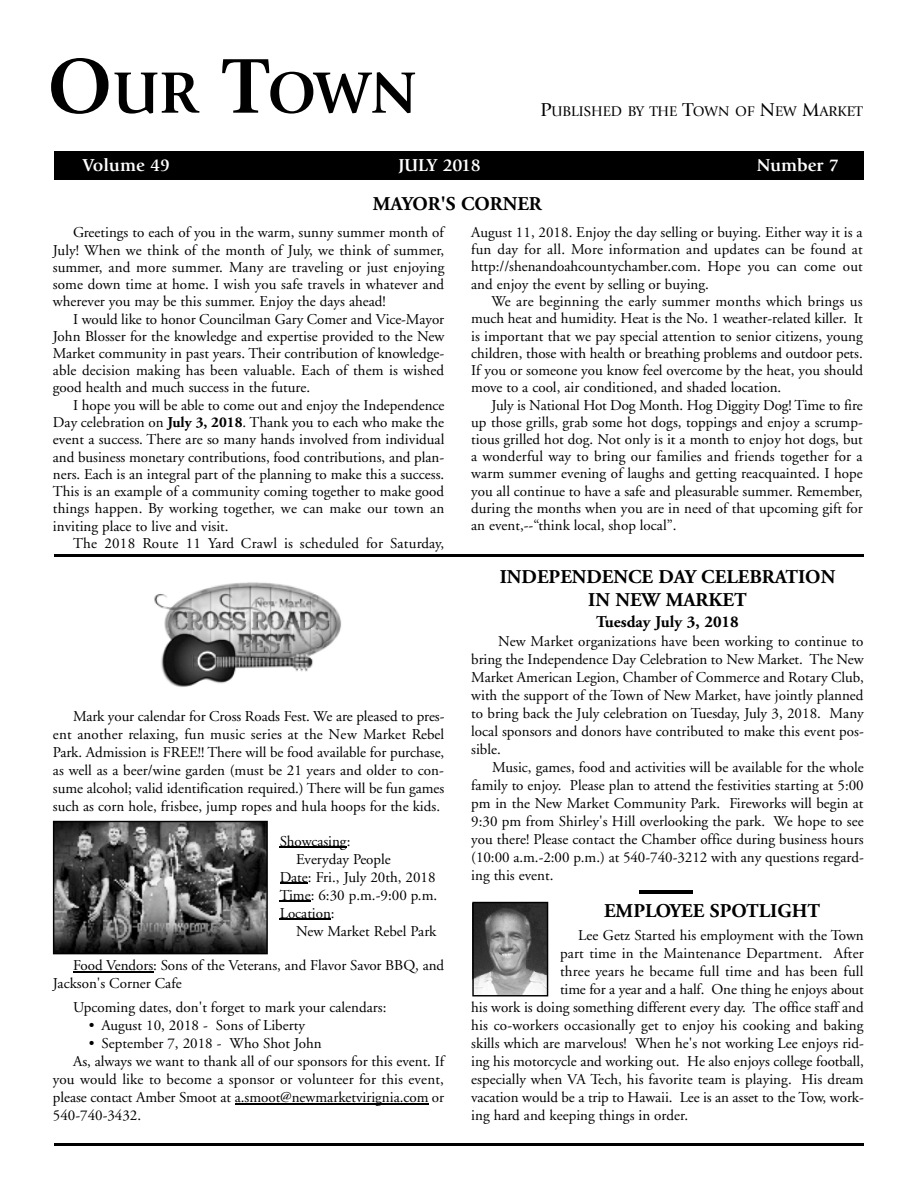
<style>
.page{position:relative;width:918px;height:1188px;background:#fff}
.page>*{position:absolute;margin:0;border:0;box-sizing:border-box;transform-origin:0 0}
.t1{font:700 60.75px "Giovanni";color:#000}
.t2{font:700 19.5px/23.4px "Adobe Garamond";color:#000;text-align:center}
.t3{font:700 18px "Giovanni";color:#fff}
.t4{font:700 16.5px "Adobe Garamond";color:#000}
.t5{font:15px/17.2px "Adobe Garamond";color:#000;text-align:justify}
.t6{font:15px "Adobe Garamond";letter-spacing:.02em;color:#000}
.t7{font:14.55px "Giovanni";color:#000}
.s1{font-size:81px}
.s2{font-size:19.5px}
.s3{font-weight:700}
</style>
<div class="page">
<hr style="left:54px;top:1143px;width:810px;height:3px;background:#000">
<div style="left:54px;top:151px;width:810px;height:28px;background:#000"></div>
<hr style="left:54px;top:554px;width:810px;height:3px;background:#000">
<svg style="left:472px;top:902px;width:76px;height:94px;background:#707070"></svg>
<hr style="left:639px;top:891px;width:54px;height:3px;background:#000">
<img style="left:154px;top:582px;width:187px;height:105px">
<svg style="left:280px;top:847px;width:31px;height:1px"></svg>
<hr style="left:311px;top:847px;width:36px;height:1px;background:#000">
<svg style="left:280px;top:883px;width:28px;height:1px"></svg>
<svg style="left:280px;top:901px;width:31px;height:1px"></svg>
<hr style="left:280px;top:919px;width:51px;height:1px;background:#000">
<svg style="left:73px;top:971px;width:42px;height:1px"></svg>
<hr style="left:115px;top:971px;width:38px;height:1px;background:#000">
<hr style="left:235px;top:1103px;width:71px;height:1px;background:#000">
<hr style="left:306px;top:1103px;width:32px;height:1px;background:#000">
<hr style="left:338px;top:1103px;width:91px;height:1px;background:#000">
<svg style="left:53px;top:821px;width:215px;height:133px;background:#555"></svg>
<h1 class="t1" style="left:47px;top:69px;width:371px"><span class="s1">O</span>UR <span class="s1">T</span>OWN</h1>
<p class="t7" style="left:540px;top:105px;width:324px"><span class="s2">P</span>UBLISHED BY THE <span class="s2">T</span>OWN OF <span class="s2">N</span>EW <span class="s2">M</span>ARKET</p>
<p class="t3" style="left:83px;top:158px;width:89px">Volume 49</p>
<p class="t3" style="left:399px;top:158px;width:84px">JULY 2018</p>
<p class="t3" style="left:757px;top:158px;width:84px">Number 7</p>
<h2 class="t2" style="left:373px;top:194px;width:170px">MAYOR'S CORNER</h2>
<p class="t5" style="left:53px;top:225px;width:393px;text-indent:20px">Greetings to each of you in the warm, sunny summer month of July! When we think of the month of July, we think of summer, summer, and more summer. Many are traveling or just enjoying some down time at home. I wish you safe travels in whatever and wherever you may be this summer. Enjoy the days ahead!</p>
<p class="t5" style="left:53px;top:312px;width:393px;text-indent:20px">I would like to honor Councilman Gary Comer and Vice-Mayor John Blosser for the knowledge and expertise provided to the New Market community in past years. Their contribution of knowledge&shy;able decision making has been valuable. Each of them is wished good health and much success in the future.</p>
<p class="t5" style="left:53px;top:398px;width:393px;text-indent:20px">I hope you will be able to come out and enjoy the Independence Day celebration on <span class="s3">July 3, 2018</span>. Thank you to each who make the event a success. There are so many hands involved from individual and business monetary contributions, food contributions, and plan&shy;ners. Each is an integral part of the planning to make this a success.<br>This is an example of a community coming together to make good things happen. By working together, we can make our town an inviting place to live and visit.</p>
<p class="t6" style="left:73px;top:537px;width:373px">The 2018 Route 11 Yard Crawl is scheduled for Saturday,</p>
<p class="t5" style="left:471px;top:225px;width:393px">August 11, 2018. Enjoy the day selling or buying. Either way it is a fun day for all. More information and updates can be found at http://shenandoahcountychamber.com. Hope you can come out and enjoy the event by selling or buying.</p>
<p class="t5" style="left:471px;top:294px;width:393px;text-indent:20px">We are beginning the early summer months which brings us much heat and humidity. Heat is the No. 1 weather-related killer. It is important that we pay special attention to senior citizens, young children, those with health or breathing problems and outdoor pets.<br>If you or someone you know feel overcome by the heat, you should move to a cool, air conditioned, and shaded location.</p>
<p class="t5" style="left:471px;top:398px;width:393px;text-indent:20px">July is National Hot Dog Month. Hog Diggity Dog! Time to fire up those grills, grab some hot dogs, toppings and enjoy a scrump&shy;tious grilled hot dog. Not only is it a month to enjoy hot dogs, but a wonderful way to bring our families and friends together for a warm summer evening of laughs and getting reacquainted. I hope you all continue to have a safe and pleasurable summer. Remember, during the months when you are in need of that upcoming gift for an event,--“think local, shop local”.</p>
<p class="t5" style="left:53px;top:709px;width:393px;line-height:18px;text-indent:20px">Mark your calendar for Cross Roads Fest. We are pleased to pres&shy;ent another relaxing, fun music series at the New Market Rebel Park. Admission is FREE!! There will be food available for purchase, as well as a beer/wine garden (must be 21 years and older to con&shy;sume alcohol; valid identification required.) There will be fun games such as corn hole, frisbee, jump ropes and hula hoops for the kids.</p>
<p class="t5" style="left:280px;top:834px;width:72px">Showcasing:</p>
<p class="t5" style="left:296px;top:852px;width:96px">Everyday People</p>
<p class="t5" style="left:280px;top:870px;width:157px">Date: Fri., July 20th, 2018</p>
<p class="t5" style="left:280px;top:888px;width:159px">Time: 6:30 p.m.-9:00 p.m.</p>
<p class="t5" style="left:280px;top:906px;width:56px">Location:</p>
<p class="t5" style="left:296px;top:924px;width:142px">New Market Rebel Park</p>
<p class="t5" style="left:53px;top:958px;width:393px;line-height:18px;text-indent:20px">Food Vendors: Sons of the Veterans, and Flavor Savor BBQ, and<br>Jackson's Corner Cafe</p>
<p class="t5" style="left:73px;top:1000px;width:315px">Upcoming dates, don't forget to mark your calendars:</p>
<p class="t5" style="left:89px;top:1018px;width:218px">• August 10, 2018 - Sons of Liberty</p>
<p class="t5" style="left:89px;top:1036px;width:234px">• September 7, 2018 - Who Shot John</p>
<p class="t5" style="left:73px;top:1054px;width:373px">As, always we want to thank all of our sponsors for this event. If</p>
<p class="t5" style="left:53px;top:1072px;width:392px">you would like to become a sponsor or volunteer for this event,</p>
<p class="t5" style="left:53px;top:1090px;width:393px">please contact Amber Smoot at a.smoot@newmarketvirignia.com or</p>
<p class="t5" style="left:53px;top:1108px;width:90px">540-740-3432.</p>
<h2 class="t2" style="left:500px;top:567px;width:337px">INDEPENDENCE DAY CELEBRATION<br>IN NEW MARKET</h2>
<p class="t4" style="left:596px;top:616px;width:144px">Tuesday July 3, 2018</p>
<p class="t5" style="left:471px;top:634px;width:394px;line-height:18px;text-indent:27px">New Market organizations have been working to continue to bring the Independence Day Celebration to New Market. The New Market American Legion, Chamber of Commerce and Rotary Club, with the support of the Town of New Market, have jointly planned to bring back the July celebration on Tuesday, July 3, 2018. Many local sponsors and donors have contributed to make this event pos&shy;sible.</p>
<p class="t5" style="left:471px;top:760px;width:394px;line-height:18px;text-indent:21px">Music, games, food and activities will be available for the whole family to enjoy. Please plan to attend the festivities starting at 5:00 pm in the New Market Community Park. Fireworks will begin at 9:30 pm from Shirley's Hill overlooking the park. We hope to see you there! Please contact the Chamber office during business hours (10:00 a.m.-2:00 p.m.) at 540-740-3212 with any questions regard&shy;ing this event.</p>
<h2 class="t2" style="left:604px;top:900px;width:218px">EMPLOYEE SPOTLIGHT</h2>
<p class="t5" style="left:578px;top:928px;width:287px">Lee Getz Started his employment with the Town</p>
<p class="t5" style="left:560px;top:946px;width:305px">part time in the Maintenance Department. After</p>
<p class="t5" style="left:560px;top:964px;width:305px">three years he became full time and has been full</p>
<p class="t5" style="left:560px;top:982px;width:305px">time for a year and a half. One thing he enjoys about</p>
<p class="t5" style="left:471px;top:1000px;width:394px">his work is doing something different every day. The office staff and</p>
<p class="t5" style="left:471px;top:1018px;width:394px">his co-workers occasionally get to enjoy his cooking and baking</p>
<p class="t5" style="left:471px;top:1036px;width:394px">skills which are marvelous! When he's not working Lee enjoys rid-</p>
<p class="t5" style="left:471px;top:1054px;width:394px">ing his motorcycle and working out. He also enjoys college football,</p>
<p class="t5" style="left:471px;top:1072px;width:394px">especially when VA Tech, his favorite team is playing. His dream</p>
<p class="t5" style="left:471px;top:1090px;width:394px">vacation would be a trip to Hawaii. Lee is an asset to the Tow, work-</p>
<p class="t5" style="left:471px;top:1108px;width:218px">ing hard and keeping things in order.</p>
</div>
